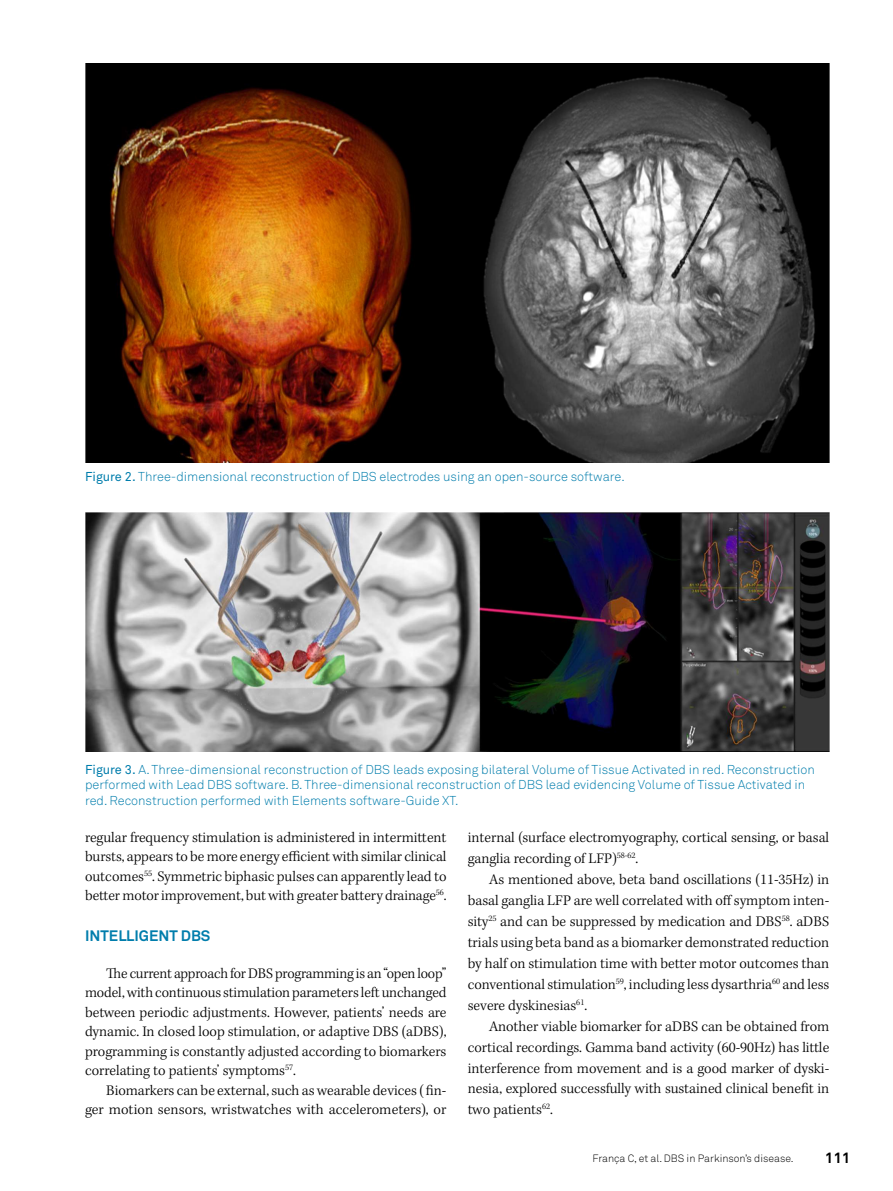
<style>
.page{position:relative;width:893px;height:1191px;background:#fff}
.page>*{position:absolute;margin:0;border:0;box-sizing:border-box;transform-origin:0 0}
.t1{font:300 15px/21px "Kepler Std";color:#000;text-align:justify}
.t2{font:700 15px "Akkurat Pro";color:#007dac}
.t3{font:700 15px "Akkurat Pro";color:#000}
.t4{font:12.75px/15.3px "Akkurat Light Pro";color:#007dac}
.t5{font:10.5px "Akkurat Light Pro";color:#000}
.s1{font-family:"Akkurat Pro"}
</style>
<div class="page">
<img style="left:85px;top:64px;width:744px;height:398px">
<img style="left:85px;top:512px;width:744px;height:239px">
<p class="t4" style="left:85px;top:469px;width:541px"><span class="s1">Figure 2.</span> Three-dimensional reconstruction of DBS electrodes using an open-source software.</p>
<p class="t4" style="left:85px;top:762px;width:731px"><span class="s1">Figure 3.</span> A. Three-dimensional reconstruction of DBS leads exposing bilateral Volume of Tissue Activated in red. Reconstruction performed with Lead DBS software. B. Three-dimensional reconstruction of DBS lead evidencing Volume of Tissue Activated in red. Reconstruction performed with Elements software-Guide XT.</p>
<p class="t1" style="left:85px;top:828px;width:363px;line-height:19.5px">regular frequency stimulation is administered in intermittent bursts, appears to be more energy efficient with similar clinical outcomes<sup>55</sup>. Symmetric biphasic pulses can apparently lead to better motor improvement, but with greater battery drainage<sup>56</sup>.</p>
<p class="t2" style="left:85px;top:926px;width:127px">INTELLIGENT DBS</p>
<p class="t1" style="left:85px;top:963px;width:363px;line-height:19.5px;text-indent:21px">The current approach for DBS programming is an “open loop” model, with continuous stimulation parameters left unchanged between periodic adjustments. However, patients’ needs are dynamic. In closed loop stimulation, or adaptive DBS (aDBS), programming is constantly adjusted according to biomarkers correlating to patients’ symptoms<sup>57</sup>.</p>
<p class="t1" style="left:85px;top:1080px;width:363px;line-height:19.5px;text-align:right">Biomarkers can be external, such as wearable devices ( fin&shy;ger motion sensors, wristwatches with accelerometers), or</p>
<p class="t1" style="left:468px;top:827px;width:363px">internal (surface electromyography, cortical sensing, or basal ganglia recording of LFP)<sup>58-62</sup>.</p>
<p class="t1" style="left:468px;top:869px;width:363px;text-indent:21px">As mentioned above, beta band oscillations (11-35Hz) in basal ganglia LFP are well correlated with off symptom inten&shy;sity<sup>25</sup> and can be suppressed by medication and DBS<sup>58</sup>. aDBS trials using beta band as a biomarker demonstrated reduction by half on stimulation time with better motor outcomes than conventional stimulation<sup>59</sup>, including less dysarthria<sup>60</sup> and less severe dyskinesias<sup>61</sup>.</p>
<p class="t1" style="left:468px;top:1016px;width:363px;text-indent:21px">Another viable biomarker for aDBS can be obtained from cortical recordings. Gamma band activity (60-90Hz) has little interference from movement and is a good marker of dyski&shy;nesia, explored successfully with sustained clinical benefit in two patients<sup>62</sup>.</p>
<p class="t5" style="left:592px;top:1151px;width:203px">França C, et al. DBS in Parkinson’s disease.</p>
<p class="t3" style="left:825px;top:1148px;width:27px">111</p>
</div>
